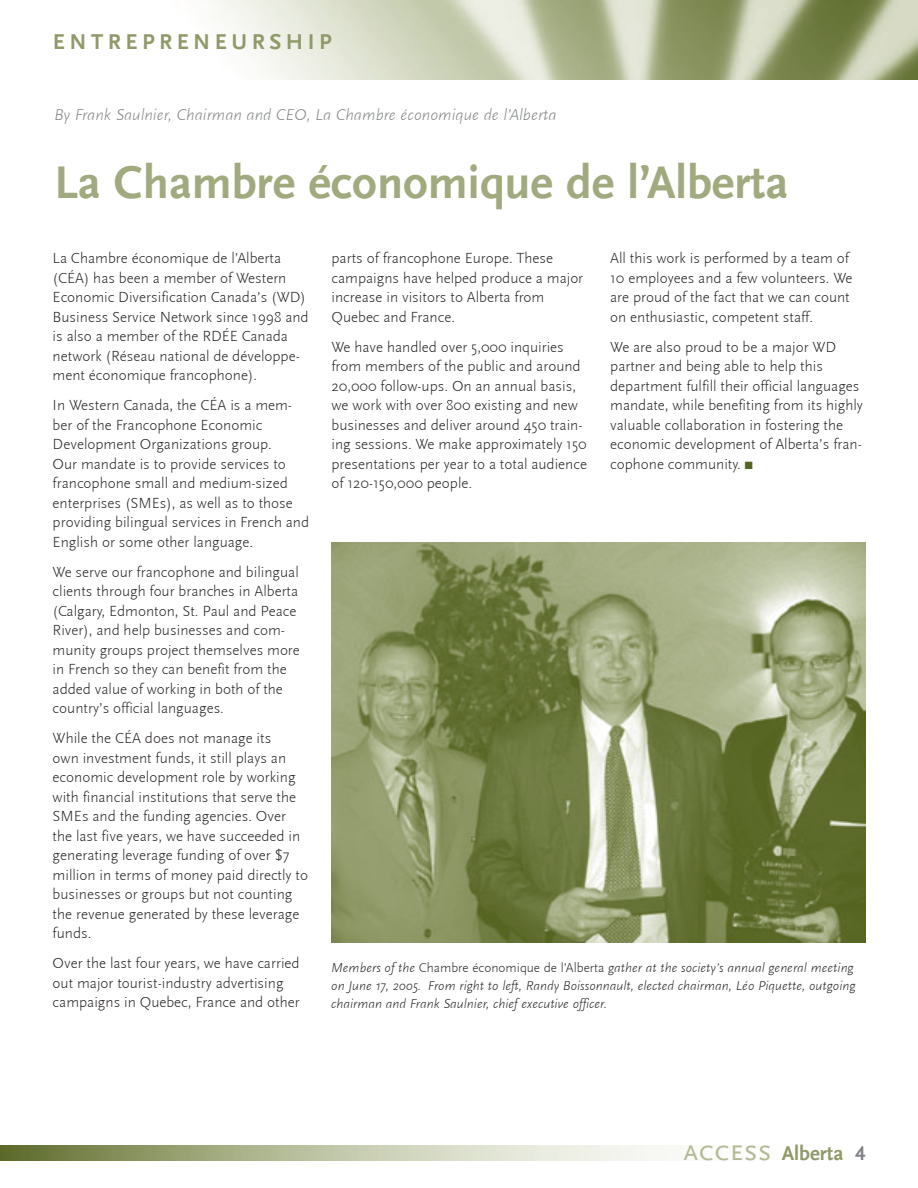
<style>
.page{position:relative;width:918px;height:1188px;background:#fff}
.page>*{position:absolute;margin:0;border:0;box-sizing:border-box;transform-origin:0 0}
.t1{font:700 48px "Scala Sans LF";color:#a1aa7f}
.t2{font:700 22.5px "Scala Sans LF";letter-spacing:.2em;color:#909a69}
.t3{font:700 21px "Scala Sans LF";color:#909a69}
.t4{font:italic 300 16.5px "Scala Sans";color:#808285}
.t5{font:300 15.3px/19.5px "Scala Sans";color:#231f20}
.t6{font:italic 300 13.5px/18px "Scala Sans";color:#231f20}
.s1{font-style:normal}
.s2{font-family:"Scala Sans LF Caps";font-weight:400;font-size:30px;color:#b2ba95}
.s3{color:#808285}
</style>
<div class="page">
<svg style="left:0;top:1145px;width:666px;height:16px;background:#b8bf9f"></svg>
<img style="left:215px;top:0;width:703px;height:80px">
<img style="left:331px;top:542px;width:534px;height:401px">
<h2 class="t2" style="left:53px;top:30px;width:280px">ENTREPRENEURSHIP</h2>
<p class="t4" style="left:54px;top:106px;width:504px">By Frank Saulnier, Chairman and CEO, La Chambre économique de l’Alberta</p>
<h1 class="t1" style="left:54px;top:156px;width:736px">La Chambre économique de l’Alberta</h1>
<p class="t5" style="left:53px;top:249px;width:258px">La Chambre économique de l’Alberta (CÉA) has been a member of Western Economic Diversification Canada’s (WD)<br>Business Service Network since 1998 and is also a member of the RDÉE Canada network (Réseau national de développe&shy;ment économique francophone).</p>
<p class="t5" style="left:53px;top:396px;width:258px">In Western Canada, the CÉA is a mem&shy;ber of the Francophone Economic Development Organizations group.<br>Our mandate is to provide services to francophone small and medium-sized enterprises (SMEs), as well as to those providing bilingual services in French and English or some other language.</p>
<p class="t5" style="left:53px;top:562px;width:249px">We serve our francophone and bilingual clients through four branches in Alberta (Calgary, Edmonton, St. Paul and Peace River), and help businesses and com&shy;munity groups project themselves more in French so they can benefit from the added value of working in both of the country’s official languages.</p>
<p class="t5" style="left:53px;top:729px;width:257px">While the CÉA does not manage its<br>own investment funds, it still plays an economic development role by working with financial institutions that serve the SMEs and the funding agencies. Over the last five years, we have succeeded in generating leverage funding of over $7 million in terms of money paid directly to businesses or groups but not counting the revenue generated by these leverage funds.</p>
<p class="t5" style="left:53px;top:954px;width:249px">Over the last four years, we have carried out major tourist-industry advertising campaigns in Quebec, France and other</p>
<p class="t5" style="left:332px;top:249px;width:253px">parts of francophone Europe. These campaigns have helped produce a major increase in visitors to Alberta from<br>Quebec and France.</p>
<p class="t5" style="left:332px;top:337px;width:257px">We have handled over 5,000 inquiries from members of the public and around 20,000 follow-ups. On an annual basis, we work with over 800 existing and new businesses and deliver around 450 train&shy;ing sessions. We make approximately 150 presentations per year to a total audience of 120-150,000 people.</p>
<p class="t5" style="left:610px;top:249px;width:244px">All this work is performed by a team of 10 employees and a few volunteers. We are proud of the fact that we can count on enthusiastic, competent staff.</p>
<p class="t5" style="left:610px;top:337px;width:254px">We are also proud to be a major WD partner and being able to help this department fulfill their official languages mandate, while benefiting from its highly valuable collaboration in fostering the economic development of Alberta’s fran&shy;cophone community.</p>
<p class="t6" style="left:331px;top:959px;width:526px">Members of the <span class="s1">Chambre économique de l’Alberta</span> gather at the society’s annual general meeting on June 17, 2005. From right to left, Randy Boissonnault, elected chairman, Léo Piquette, outgoing chairman and Frank Saulnier, chief executive officer.</p>
<h3 class="t3" style="left:683px;top:1142px;width:184px"><span class="s2">access</span> Alberta <span class="s3">4</span></h3>
</div>
